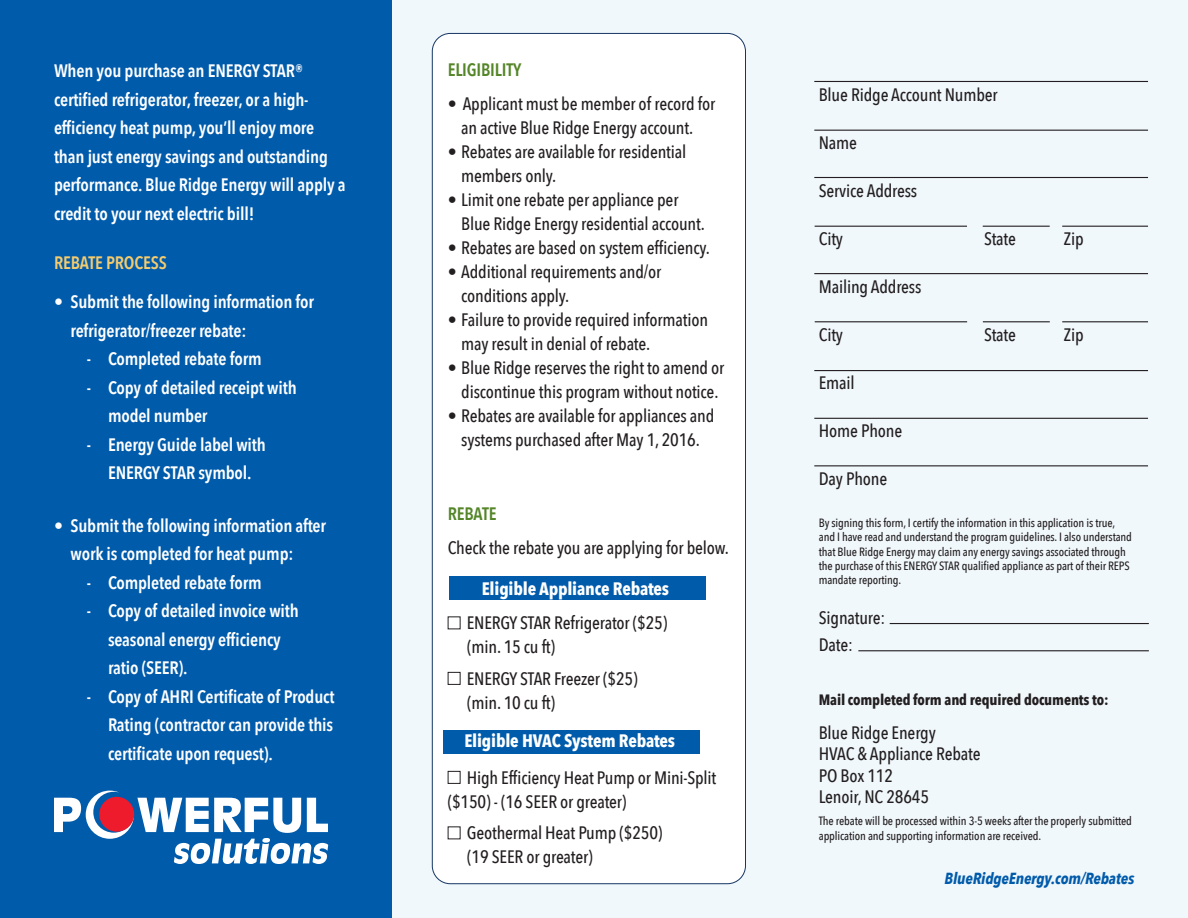
<style>
.page{position:relative;width:1188px;height:918px;background:#fff}
.page>*{position:absolute;margin:0;border:0;box-sizing:border-box;transform-origin:0 0}
.t1{font:500 18px/24px "Avenir Next Condensed";letter-spacing:-.01em;color:#231f20;text-align:center}
.t2{font:600 18px/28.5px "Avenir Next Condensed";letter-spacing:-.01em;color:#fff}
.t3{font:700 18px "Avenir Next Condensed";letter-spacing:-.01em;color:#fff}
.t4{font:600 18px "Avenir Next Condensed";letter-spacing:-.01em;color:#548528}
.t5{font:600 18px "Avenir Next Condensed";letter-spacing:-.01em;color:#f4cc6e}
.t6{font:italic 700 16.05px "Avenir Next Condensed";letter-spacing:-.01em;color:#015bab}
.t7{font:700 15px "Avenir Next Condensed";letter-spacing:-.01em;color:#231f20}
.t8{font:500 12px/14.4px "Avenir Next Condensed";letter-spacing:-.01em;color:#231f20}
</style>
<div class="page">
<div style="left:4px;top:0;width:1184px;height:918px;background:#f1f8fc"></div>
<div style="left:432px;top:33px;width:314px;height:851px;background:#fff;border-radius:18px"></div>
<div style="left:448px;top:672px;width:13px;height:13px;border:1px solid #231f20"></div>
<div style="left:448px;top:771px;width:13px;height:13px;border:1px solid #231f20"></div>
<div style="left:0;top:0;width:392px;height:918px;background:#015bab"></div>
<hr style="left:814px;top:81px;width:334px;height:1px;background:#231f20">
<hr style="left:814px;top:130px;width:334px;height:1px;background:#231f20">
<hr style="left:814px;top:177px;width:334px;height:1px;background:#231f20">
<hr style="left:815px;top:226px;width:152px;height:1px;background:#231f20">
<hr style="left:983px;top:226px;width:67px;height:1px;background:#231f20">
<hr style="left:1062px;top:226px;width:86px;height:1px;background:#231f20">
<hr style="left:814px;top:273px;width:334px;height:1px;background:#231f20">
<hr style="left:814px;top:370px;width:334px;height:1px;background:#231f20">
<hr style="left:815px;top:321px;width:152px;height:1px;background:#231f20">
<hr style="left:983px;top:321px;width:67px;height:1px;background:#231f20">
<hr style="left:1062px;top:321px;width:86px;height:1px;background:#231f20">
<hr style="left:814px;top:418px;width:334px;height:1px;background:#231f20">
<hr style="left:814px;top:465px;width:334px;height:1px;background:#231f20">
<hr style="left:890px;top:623px;width:259px;height:1px;background:#231f20">
<hr style="left:858px;top:650px;width:291px;height:1px;background:#231f20">
<div style="left:449px;top:576px;width:257px;height:24px;background:#015bab"></div>
<div style="left:444px;top:730px;width:256px;height:24px;background:#015bab"></div>
<svg style="left:54px;top:791px;width:274px;height:73px"></svg>
<div style="left:99px;top:797px;width:35px;height:35px;background:#ee1b2c;border-radius:50%"></div>
<p class="t2" style="left:54px;top:56px;width:251px">When you purchase an ENERGY STAR®</p>
<p class="t2" style="left:54px;top:85px;width:256px">certified refrigerator, freezer, or a high-</p>
<p class="t2" style="left:54px;top:113px;width:293px">efficiency heat pump, you’ll enjoy more than just energy savings and outstanding performance. Blue Ridge Energy will apply a credit to your next electric bill!</p>
<p class="t5" style="left:54px;top:247px;width:114px">REBATE PROCESS</p>
<p class="t2" style="left:54px;top:287px;width:262px">• Submit the following information for</p>
<p class="t2" style="left:71px;top:316px;width:178px">refrigerator/freezer rebate:</p>
<p class="t2" style="left:87px;top:344px;width:176px">- Completed rebate form</p>
<p class="t2" style="left:87px;top:373px;width:211px">- Copy of detailed receipt with</p>
<p class="t2" style="left:108px;top:401px;width:101px">model number</p>
<p class="t2" style="left:87px;top:430px;width:180px">- Energy Guide label with</p>
<p class="t2" style="left:108px;top:458px;width:145px">ENERGY STAR symbol.</p>
<p class="t2" style="left:54px;top:511px;width:274px">• Submit the following information after</p>
<p class="t2" style="left:71px;top:539px;width:224px">work is completed for heat pump:</p>
<p class="t2" style="left:87px;top:568px;width:176px">- Completed rebate form</p>
<p class="t2" style="left:87px;top:596px;width:213px">- Copy of detailed invoice with</p>
<p class="t2" style="left:108px;top:625px;width:174px">seasonal energy efficiency</p>
<p class="t2" style="left:108px;top:653px;width:81px">ratio (SEER).</p>
<p class="t2" style="left:87px;top:682px;width:249px">- Copy of AHRI Certificate of Product</p>
<p class="t2" style="left:108px;top:710px;width:227px">Rating (contractor can provide this</p>
<p class="t2" style="left:108px;top:739px;width:166px">certificate upon request).</p>
<p class="t4" style="left:448px;top:54px;width:75px">ELIGIBILITY</p>
<p class="t1" style="left:448px;top:92px;width:269px">• Applicant must be member of record for</p>
<p class="t1" style="left:461px;top:116px;width:233px">an active Blue Ridge Energy account.</p>
<p class="t1" style="left:448px;top:140px;width:240px">• Rebates are available for residential</p>
<p class="t1" style="left:461px;top:164px;width:97px">members only.</p>
<p class="t1" style="left:448px;top:188px;width:232px">• Limit one rebate per appliance per</p>
<p class="t1" style="left:461px;top:212px;width:245px">Blue Ridge Energy residential account.</p>
<p class="t1" style="left:448px;top:236px;width:264px">• Rebates are based on system efficiency.</p>
<p class="t1" style="left:448px;top:260px;width:215px">• Additional requirements and/or</p>
<p class="t1" style="left:461px;top:284px;width:110px">conditions apply.</p>
<p class="t1" style="left:448px;top:308px;width:262px">• Failure to provide required information</p>
<p class="t1" style="left:461px;top:332px;width:191px">may result in denial of rebate.</p>
<p class="t1" style="left:448px;top:356px;width:278px">• Blue Ridge reserves the right to amend or discontinue this program without notice.</p>
<p class="t1" style="left:448px;top:404px;width:268px">• Rebates are available for appliances and</p>
<p class="t1" style="left:461px;top:428px;width:240px">systems purchased after May 1, 2016.</p>
<p class="t4" style="left:448px;top:498px;width:50px">REBATE</p>
<p class="t1" style="left:448px;top:536px;width:283px">Check the rebate you are applying for below.</p>
<p class="t3" style="left:482px;top:577px;width:189px">Eligible Appliance Rebates</p>
<p class="t1" style="left:467px;top:611px;width:202px">ENERGY STAR Refrigerator ($25)</p>
<p class="t1" style="left:467px;top:635px;width:89px">(min. 15 cu ft)</p>
<p class="t1" style="left:467px;top:666px;width:172px">ENERGY STAR Freezer ($25)</p>
<p class="t1" style="left:467px;top:690px;width:89px">(min. 10 cu ft)</p>
<p class="t3" style="left:464px;top:730px;width:212px">Eligible HVAC System Rebates</p>
<p class="t1" style="left:448px;top:765px;width:270px;text-align:left;text-indent:19px">High Efficiency Heat Pump or Mini-Split ($150) - (16 SEER or greater)</p>
<p class="t1" style="left:467px;top:821px;width:197px">Geothermal Heat Pump ($250)</p>
<p class="t1" style="left:467px;top:845px;width:127px">(19 SEER or greater)</p>
<p class="t1" style="left:819px;top:83px;width:180px">Blue Ridge Account Number</p>
<p class="t1" style="left:819px;top:131px;width:40px">Name</p>
<p class="t1" style="left:819px;top:179px;width:100px">Service Address</p>
<p class="t1" style="left:819px;top:227px;width:26px">City</p>
<p class="t1" style="left:984px;top:227px;width:33px">State</p>
<p class="t1" style="left:1064px;top:227px;width:21px">Zip</p>
<p class="t1" style="left:819px;top:275px;width:104px">Mailing Address</p>
<p class="t1" style="left:819px;top:323px;width:26px">City</p>
<p class="t1" style="left:984px;top:323px;width:33px">State</p>
<p class="t1" style="left:1064px;top:323px;width:21px">Zip</p>
<p class="t1" style="left:819px;top:371px;width:37px">Email</p>
<p class="t1" style="left:819px;top:419px;width:85px">Home Phone</p>
<p class="t1" style="left:819px;top:467px;width:70px">Day Phone</p>
<p class="t8" style="left:819px;top:515px;width:315px">By signing this form, I certify the information in this application is true, and I have read and understand the program guidelines. I also understand that Blue Ridge Energy may claim any energy savings associated through the purchase of this ENERGY STAR qualified appliance as part of their REPS mandate reporting.</p>
<p class="t1" style="left:819px;top:606px;width:68px">Signature:</p>
<p class="t1" style="left:819px;top:633px;width:36px">Date:</p>
<p class="t7" style="left:819px;top:690px;width:291px">Mail completed form and required documents to:</p>
<p class="t1" style="left:819px;top:720px;width:118px">Blue Ridge Energy</p>
<p class="t1" style="left:819px;top:742px;width:163px">HVAC &amp; Appliance Rebate</p>
<p class="t1" style="left:819px;top:763px;width:76px">PO Box 112</p>
<p class="t1" style="left:819px;top:785px;width:112px">Lenoir, NC 28645</p>
<p class="t8" style="left:819px;top:814px;width:315px">The rebate will be processed within 3-5 weeks after the properly submitted application and supporting information are received.</p>
<p class="t6" style="left:945px;top:868px;width:191px">BlueRidgeEnergy.com/Rebates</p>
</div>
